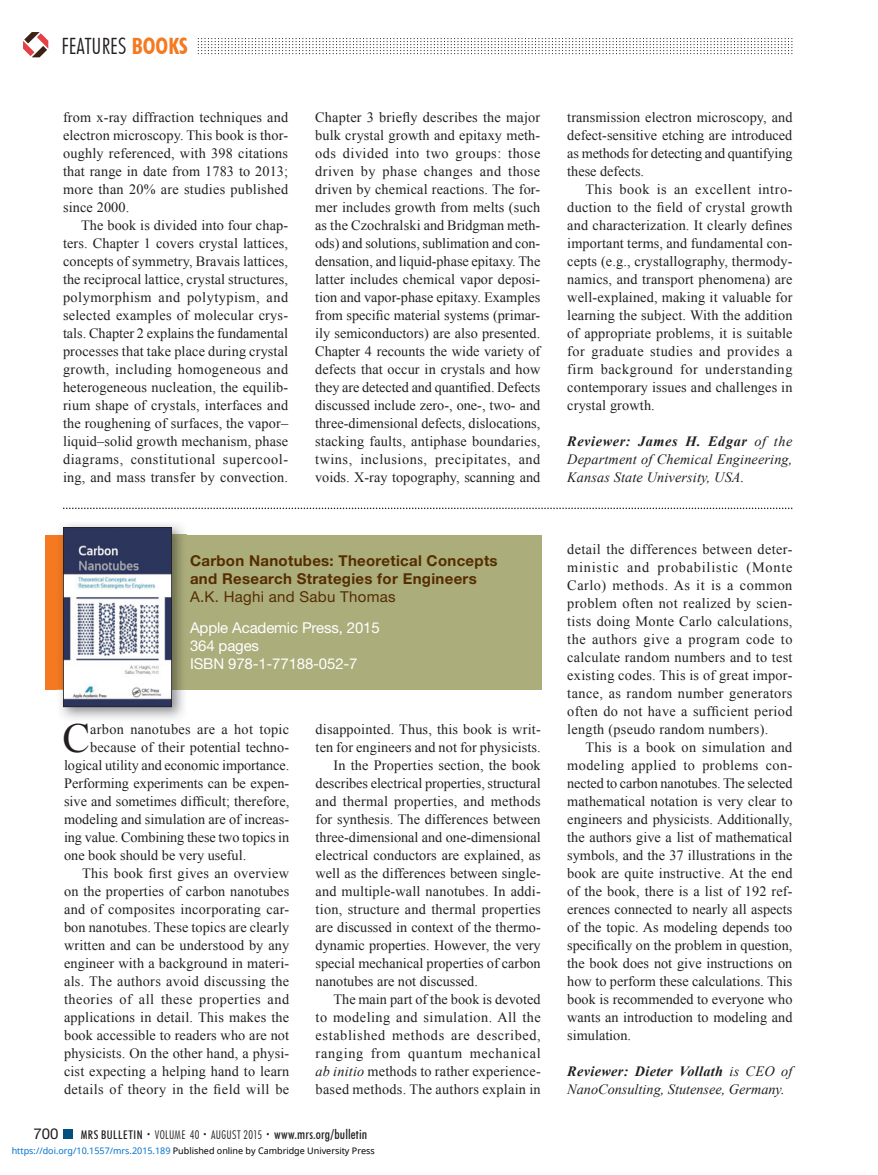
<style>
.page{position:relative;width:878px;height:1175px;background:#fff}
.page>*{position:absolute;margin:0;border:0;box-sizing:border-box;transform-origin:0 0}
.t1{font:41.4px "Times New Roman";color:#231f20}
.t2{font:300 condensed 22.5px "Futura BT";color:#231f20}
.t3{font:700 15px/18px "Helvetica Neue LT Std";letter-spacing:.02em;color:#552d00}
.t4{font:15px/18px "Helvetica Neue LT Std";letter-spacing:-.01em;color:#fff}
.t5{font:15px "Helvetica Neue LT Std";letter-spacing:.02em;color:#552d00}
.t6{font:15px "Helvetica Neue LT Std";color:#231f20}
.t7{font:14.25px/18px "Times New Roman";letter-spacing:.01em;color:#231f20;text-align:justify}
.t8{font:italic 14.25px/18px "Times New Roman";letter-spacing:.01em;color:#231f20}
.t9{font:14.25px "Times New Roman";letter-spacing:.035em;color:#231f20}
.t10{font:14.25px "Times New Roman";letter-spacing:-.01em;color:#231f20}
.t11{font:14.25px "Times New Roman";letter-spacing:.045em;color:#231f20}
.t12{font:14.25px "Times New Roman";letter-spacing:.05em;color:#231f20}
.t13{font:500 condensed 13.5px "Futura BT";letter-spacing:.01em;color:#231f20}
.t14{font:9px "Noto Sans";color:#000}
.s1{font-weight:700;color:#f47920}
.s2{font-weight:700}
.s3{font-style:italic}
.s4{font-size:12px}
.s5{font-weight:300;font-size:7.5px}
.s6{font-weight:300;font-size:12px}
.s7{color:#0172cf}
</style>
<div class="page">
<svg style="left:23px;top:32px;width:25px;height:25px"></svg>
<svg style="left:198px;top:38px;width:594px;height:16px"></svg>
<div style="left:63px;top:1130px;width:9px;height:8px;background:#005080"></div>
<div style="left:45px;top:535px;width:90px;height:154px;background:#f47920"></div>
<div style="left:110px;top:535px;width:431px;height:154px;background:#abad7b"></div>
<img style="left:57px;top:524px;width:129px;height:195px">
<img style="left:57px;top:535px;width:6px;height:154px">
<img style="left:172px;top:535px;width:14px;height:154px">
<svg style="left:63px;top:527px;width:109px;height:180px;background:#a0a5b4"></svg>
<svg style="left:63px;top:507px;width:729px;height:2px"></svg>
<h2 class="t2" style="left:62px;top:32px;width:128px">FEATURES <span class="s1">BOOKS</span></h2>
<p class="t7" style="left:63px;top:108px;width:227px">from x-ray diffraction techniques and electron microscopy. This book is thor&shy;oughly referenced, with 398 citations that range in date from 1783 to 2013; more than 20% are studies published since 2000.</p>
<p class="t7" style="left:63px;top:216px;width:227px;text-indent:18px">The book is divided into four chap&shy;ters. Chapter 1 covers crystal lattices, concepts of symmetry, Bravais lattices, the reciprocal lattice, crystal structures, polymorphism and polytypism, and selected examples of molecular crys&shy;tals. Chapter 2 explains the fundamental processes that take place during crystal growth, including homogeneous and heterogeneous nucleation, the equilib&shy;rium shape of crystals, interfaces and the roughening of surfaces, the vapor– liquid–solid growth mechanism, phase diagrams, constitutional supercool&shy;ing, and mass transfer by convection.</p>
<p class="t7" style="left:315px;top:108px;width:227px">Chapter 3 briefly describes the major bulk crystal growth and epitaxy meth&shy;ods divided into two groups: those driven by phase changes and those driven by chemical reactions. The for&shy;mer includes growth from melts (such as the Czochralski and Bridgman meth&shy;ods) and solutions, sublimation and con&shy;densation, and liquid-phase epitaxy. The latter includes chemical vapor deposi&shy;tion and vapor-phase epitaxy. Examples from specific material systems (primar&shy;ily semiconductors) are also presented.<br>Chapter 4 recounts the wide variety of defects that occur in crystals and how they are detected and quantified. Defects discussed include zero-, one-, two- and three-dimensional defects, dislocations, stacking faults, antiphase boundaries, twins, inclusions, precipitates, and voids. X-ray topography, scanning and</p>
<p class="t7" style="left:567px;top:108px;width:227px">transmission electron microscopy, and defect-sensitive etching are introduced as methods for detecting and quantifying these defects.</p>
<p class="t7" style="left:567px;top:180px;width:227px;text-indent:18px">This book is an excellent intro&shy;duction to the field of crystal growth and characterization. It clearly defines important terms, and fundamental con&shy;cepts (e.g., crystallography, thermody&shy;namics, and transport phenomena) are well-explained, making it valuable for learning the subject. With the addition of appropriate problems, it is suitable for graduate studies and provides a firm background for understanding contemporary issues and challenges in crystal growth.</p>
<p class="t8" style="left:567px;top:432px;width:227px;text-align:justify"><span class="s2">Reviewer: James H. Edgar</span> of the Department of Chemical Engineering, Kansas State University, USA.</p>
<p class="t3" style="left:190px;top:553px;width:309px">Carbon Nanotubes: Theoretical Concepts and Research Strategies for Engineers</p>
<p class="t5" style="left:190px;top:591px;width:207px">A.K. Haghi and Sabu Thomas</p>
<p class="t4" style="left:190px;top:620px;width:191px">Apple Academic Press, 2015<br>364 pages<br>ISBN 978-1-77188-052-7</p>
<h1 class="t1" style="left:63px;top:715px;width:29px">C</h1>
<p class="t7" style="left:90px;top:720px;width:200px">arbon nanotubes are a hot topic</p>
<p class="t7" style="left:90px;top:738px;width:200px">because of their potential techno-</p>
<p class="t7" style="left:64px;top:756px;width:227px">logical utility and economic importance.</p>
<p class="t7" style="left:64px;top:774px;width:227px">Performing experiments can be expen-</p>
<p class="t7" style="left:64px;top:792px;width:227px">sive and sometimes difficult; therefore,</p>
<p class="t7" style="left:64px;top:810px;width:227px">modeling and simulation are of increas-</p>
<p class="t10" style="left:64px;top:829px;width:227px">ing value. Combining these two topics in</p>
<p class="t7" style="left:64px;top:846px;width:184px">one book should be very useful.</p>
<p class="t7" style="left:82px;top:864px;width:209px">This book first gives an overview</p>
<p class="t7" style="left:64px;top:882px;width:227px">on the properties of carbon nanotubes</p>
<p class="t7" style="left:64px;top:900px;width:227px">and of composites incorporating car-</p>
<p class="t7" style="left:64px;top:918px;width:227px">bon nanotubes. These topics are clearly</p>
<p class="t7" style="left:64px;top:936px;width:227px">written and can be understood by any</p>
<p class="t7" style="left:64px;top:954px;width:227px">engineer with a background in materi-</p>
<p class="t7" style="left:64px;top:972px;width:227px">als. The authors avoid discussing the</p>
<p class="t9" style="left:64px;top:991px;width:227px">theories of all these properties and</p>
<p class="t7" style="left:64px;top:1008px;width:227px">applications in detail. This makes the</p>
<p class="t7" style="left:64px;top:1026px;width:227px">book accessible to readers who are not</p>
<p class="t7" style="left:64px;top:1044px;width:227px">physicists. On the other hand, a physi-</p>
<p class="t7" style="left:64px;top:1062px;width:227px">cist expecting a helping hand to learn</p>
<p class="t7" style="left:64px;top:1080px;width:227px">details of theory in the field will be</p>
<p class="t7" style="left:315px;top:720px;width:226px">disappointed. Thus, this book is writ-</p>
<p class="t7" style="left:315px;top:738px;width:227px">ten for engineers and not for physicists.</p>
<p class="t7" style="left:333px;top:756px;width:209px">In the Properties section, the book</p>
<p class="t7" style="left:315px;top:774px;width:227px">describes electrical properties, structural</p>
<p class="t7" style="left:315px;top:792px;width:227px">and thermal properties, and methods</p>
<p class="t7" style="left:315px;top:810px;width:226px">for synthesis. The differences between</p>
<p class="t7" style="left:315px;top:828px;width:227px">three-dimensional and one-dimensional</p>
<p class="t7" style="left:315px;top:846px;width:227px">electrical conductors are explained, as</p>
<p class="t7" style="left:315px;top:864px;width:227px">well as the differences between single-</p>
<p class="t7" style="left:315px;top:882px;width:227px">and multiple-wall nanotubes. In addi-</p>
<p class="t7" style="left:315px;top:900px;width:227px">tion, structure and thermal properties</p>
<p class="t7" style="left:315px;top:918px;width:227px">are discussed in context of the thermo-</p>
<p class="t7" style="left:315px;top:936px;width:227px">dynamic properties. However, the very</p>
<p class="t7" style="left:315px;top:954px;width:227px">special mechanical properties of carbon</p>
<p class="t7" style="left:315px;top:972px;width:164px">nanotubes are not discussed.</p>
<p class="t7" style="left:333px;top:990px;width:208px">The main part of the book is devoted</p>
<p class="t9" style="left:315px;top:1009px;width:227px">to modeling and simulation. All the</p>
<p class="t11" style="left:315px;top:1027px;width:227px">established methods are described,</p>
<p class="t12" style="left:315px;top:1045px;width:227px">ranging from quantum mechanical</p>
<p class="t7" style="left:315px;top:1062px;width:227px"><span class="s3">ab initio</span> methods to rather experience-</p>
<p class="t7" style="left:315px;top:1080px;width:227px">based methods. The authors explain in</p>
<p class="t6" style="left:34px;top:1128px;width:27px">700</p>
<p class="t13" style="left:81px;top:1126px;width:288px"><span class="s4">MRS BULLETIN</span> <span class="s5">•</span> <span class="s6">VOLUME 40</span> <span class="s5">•</span> <span class="s6">AUGUST 2015</span> <span class="s5">•</span> www.mrs.org/bulletin</p>
<p class="t14" style="left:12px;top:1143px;width:364px"><span class="s7">https://doi.org/10.1557/mrs.2015.189</span> Published online by Cambridge University Press</p>
<p class="t7" style="left:567px;top:540px;width:227px">detail the differences between deter&shy;ministic and probabilistic (Monte Carlo) methods. As it is a common problem often not realized by scien&shy;tists doing Monte Carlo calculations, the authors give a program code to calculate random numbers and to test existing codes. This is of great impor&shy;tance, as random number generators often do not have a sufficient period length (pseudo random numbers).</p>
<p class="t7" style="left:567px;top:738px;width:227px;text-indent:18px">This is a book on simulation and modeling applied to problems con&shy;nected to carbon nanotubes. The selected mathematical notation is very clear to engineers and physicists. Additionally, the authors give a list of mathematical symbols, and the 37 illustrations in the book are quite instructive. At the end of the book, there is a list of 192 ref&shy;erences connected to nearly all aspects of the topic. As modeling depends too specifically on the problem in question, the book does not give instructions on how to perform these calculations. This book is recommended to everyone who wants an introduction to modeling and simulation.</p>
<p class="t8" style="left:567px;top:1062px;width:227px"><span class="s2">Reviewer: Dieter Vollath</span> is CEO of<br>NanoConsulting, Stutensee, Germany.</p>
</div>
